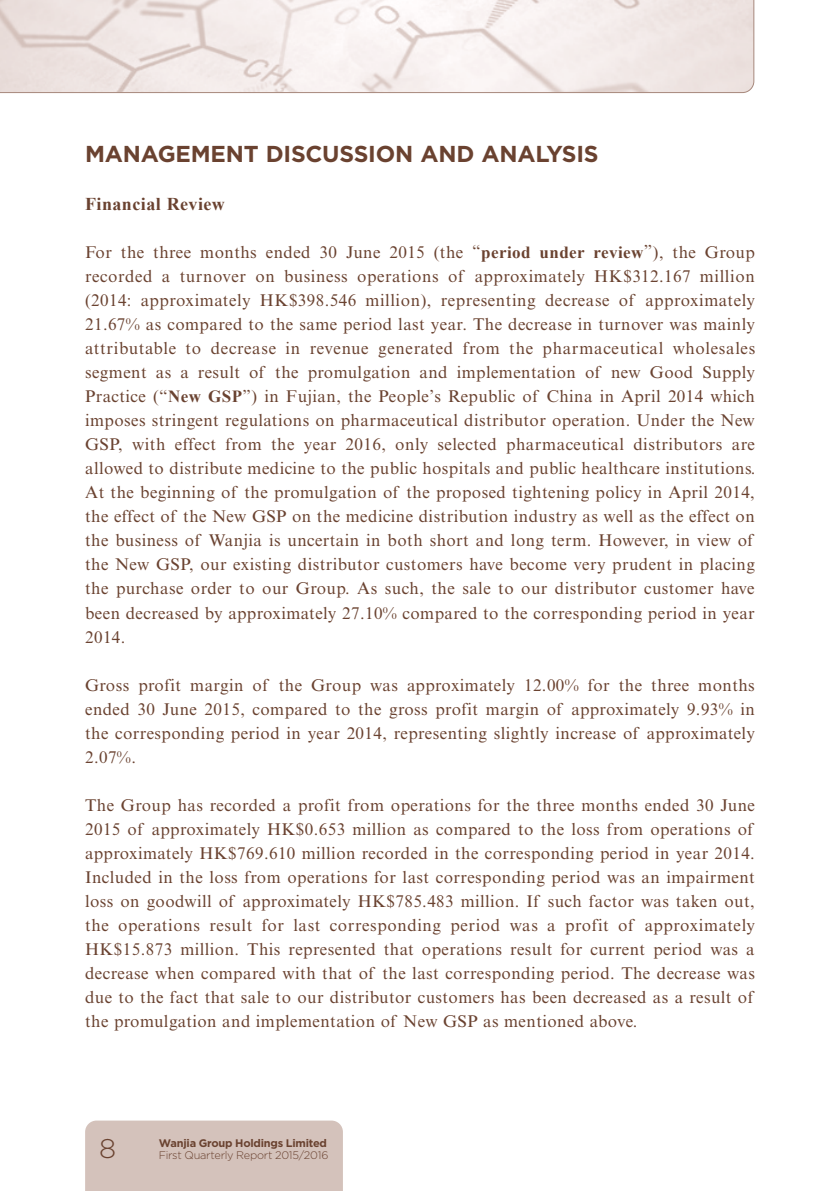
<style>
.page{position:relative;width:840px;height:1191px;background:#fff}
.page>*{position:absolute;margin:0;border:0;box-sizing:border-box;transform-origin:0 0}
.t1{font:300 27px "Gotham HTF";color:#6a4230}
.Heading_1{font:700 23px "Gotham HTF";letter-spacing:-.01em;color:#6a4230}
.Heading_2{font:700 18px "Times New Roman";letter-spacing:.025em;color:#6a4230}
.Body_Text{font:17px/24px "Times New Roman MT Std";letter-spacing:.025em;color:#6a4230;text-align:justify}
.t2{font:300 11px "Gotham HTF";letter-spacing:-.02em;color:#6a4230}
.t3{font:700 11px "Gotham HTF";letter-spacing:-.02em;color:#6a4230}
.s1{font-family:"Times New Roman";font-weight:700}
</style>
<div class="page">
<div style="left:85px;top:1120px;width:258px;height:71px;background:#d4c2bb"></div>
<svg style="left:0;top:0;width:754px;height:93px"></svg>
<p class="Heading_1" style="left:85px;top:141px;width:514px">MANAGEMENT DISCUSSION AND ANALYSIS</p>
<p class="Heading_2" style="left:85px;top:192px;width:141px">Financial Review</p>
<p class="Body_Text" style="left:85px;top:241px;width:671px;text-align:left">For the three months ended 30 June 2015 (the “<span class="s1">period under review</span>”), the Group recorded a turnover on business operations of approximately HK$312.167 million (2014: approximately HK$398.546 million), representing decrease of approximately 21.67% as compared to the same period last year. The decrease in turnover was mainly attributable to decrease in revenue generated from the pharmaceutical wholesales segment as a result of the promulgation and implementation of new Good Supply Practice (“<span class="s1">New GSP</span>”) in Fujian, the People’s Republic of China in April 2014 which imposes stringent regulations on pharmaceutical distributor operation. Under the New GSP, with effect from the year 2016, only selected pharmaceutical distributors are allowed to distribute medicine to the public hospitals and public healthcare institutions.<br>At the beginning of the promulgation of the proposed tightening policy in April 2014, the effect of the New GSP on the medicine distribution industry as well as the effect on the business of Wanjia is uncertain in both short and long term. However, in view of the New GSP, our existing distributor customers have become very prudent in placing the purchase order to our Group. As such, the sale to our distributor customer have been decreased by approximately 27.10% compared to the corresponding period in year 2014.</p>
<p class="Body_Text" style="left:85px;top:673px;width:671px">Gross profit margin of the Group was approximately 12.00% for the three months ended 30 June 2015, compared to the gross profit margin of approximately 9.93% in the corresponding period in year 2014, representing slightly increase of approximately 2.07%.</p>
<p class="Body_Text" style="left:85px;top:793px;width:671px">The Group has recorded a profit from operations for the three months ended 30 June 2015 of approximately HK$0.653 million as compared to the loss from operations of approximately HK$769.610 million recorded in the corresponding period in year 2014.<br>Included in the loss from operations for last corresponding period was an impairment loss on goodwill of approximately HK$785.483 million. If such factor was taken out, the operations result for last corresponding period was a profit of approximately HK$15.873 million. This represented that operations result for current period was a decrease when compared with that of the last corresponding period. The decrease was due to the fact that sale to our distributor customers has been decreased as a result of the promulgation and implementation of New GSP as mentioned above.</p>
<h1 class="t1" style="left:99px;top:1134px;width:19px">8</h1>
<p class="t3" style="left:159px;top:1136px;width:169px">Wanjia Group Holdings Limited</p>
<p class="t2" style="left:159px;top:1148px;width:171px">First Quarterly Report 2015/2016</p>
</div>
